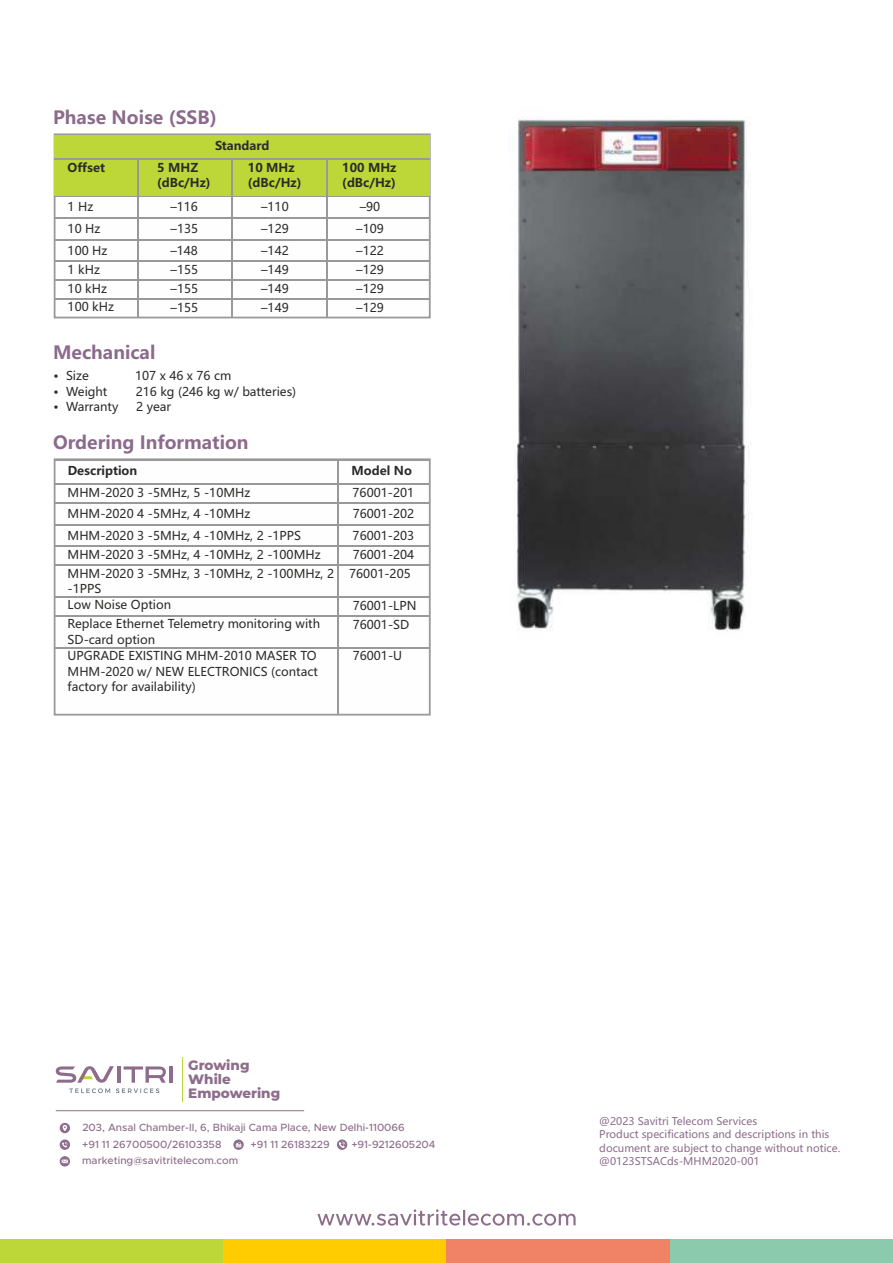
<style>
.page{position:relative;width:893px;height:1263px;background:#fff}
.page>*{position:absolute;margin:0;border:0;box-sizing:border-box;transform-origin:0 0}
.t1{font:700 18px "Microsoft Ya Hei UI";color:#8b6a8c}
.t2{font:800 13.5px/14.2px "Montserrat";color:#8d6d8b}
.t3{font:12px/18.5px "Microsoft Ya Hei UI";color:#2b2a29}
.t4{font:700 12px/15.3px "Microsoft Ya Hei UI";color:#2b2a29}
.t5{font:10.5px/13.4px "Microsoft Ya Hei UI";color:#8d6d8b}
.t6{font:500 10.5px/17.2px "Metropolis";color:#8d6d8b}
</style>
<div class="page">
<hr style="left:182px;top:1057px;width:1px;height:45px;background:#bdd738">
<hr style="left:169px;top:1066px;width:4px;height:17px;background:#8d6d8b">
<svg style="left:56px;top:1066px;width:110px;height:27px"></svg>
<div style="left:60px;top:1123px;width:10px;height:10px;background:#8d6d8b;border-radius:50%"></div>
<svg style="left:62px;top:1125px;width:5px;height:6px"></svg>
<div style="left:60px;top:1139px;width:10px;height:11px;background:#8d6d8b;border-radius:50%"></div>
<svg style="left:62px;top:1142px;width:6px;height:5px"></svg>
<svg style="left:60px;top:1156px;width:10px;height:10px"></svg>
<svg style="left:62px;top:1159px;width:6px;height:4px"></svg>
<svg style="left:233px;top:1139px;width:11px;height:11px"></svg>
<svg style="left:236px;top:1142px;width:5px;height:5px"></svg>
<hr style="left:56px;top:1110px;width:248px;height:1px;background:#8d6d8b">
<svg style="left:337px;top:1139px;width:10px;height:11px"></svg>
<svg style="left:339px;top:1141px;width:6px;height:7px"></svg>
<svg style="left:53px;top:133px;width:378px;height:186px"></svg>
<hr style="left:55px;top:134px;width:375px;height:1px;background:#999">
<hr style="left:55px;top:196px;width:375px;height:1px;background:#999">
<hr style="left:55px;top:218px;width:375px;height:1px;background:#999">
<hr style="left:55px;top:240px;width:375px;height:1px;background:#999">
<hr style="left:55px;top:260px;width:375px;height:1px;background:#999">
<hr style="left:55px;top:279px;width:375px;height:1px;background:#999">
<div style="left:55px;top:135px;width:375px;height:61px;background:#bdd738"></div>
<hr style="left:55px;top:159px;width:375px;height:1px;background:#999">
<hr style="left:138px;top:160px;width:1px;height:158px;background:#999">
<hr style="left:231px;top:160px;width:1px;height:158px;background:#999">
<hr style="left:327px;top:160px;width:1px;height:158px;background:#999">
<hr style="left:55px;top:298px;width:375px;height:1px;background:#999">
<svg style="left:53px;top:458px;width:378px;height:258px"></svg>
<hr style="left:55px;top:459px;width:375px;height:1px;background:#999">
<hr style="left:55px;top:503px;width:375px;height:1px;background:#999">
<hr style="left:55px;top:525px;width:375px;height:1px;background:#999">
<hr style="left:55px;top:545px;width:375px;height:2px;background:#999">
<hr style="left:55px;top:564px;width:375px;height:1px;background:#999">
<hr style="left:55px;top:484px;width:375px;height:1px;background:#999">
<hr style="left:338px;top:461px;width:1px;height:254px;background:#999">
<hr style="left:55px;top:596px;width:375px;height:1px;background:#999">
<hr style="left:55px;top:615px;width:375px;height:1px;background:#999">
<hr style="left:55px;top:647px;width:375px;height:1px;background:#999">
<img style="left:512px;top:117px;width:239px;height:514px">
<div style="left:670px;top:1239px;width:223px;height:24px;background:#8ccaae"></div>
<div style="left:223px;top:1239px;width:223px;height:24px;background:#fecc00"></div>
<div style="left:446px;top:1239px;width:224px;height:24px;background:#f08365"></div>
<div style="left:0;top:1239px;width:223px;height:24px;background:#bdd738"></div>
<svg style="left:317px;top:1209px;width:259px;height:16px"></svg>
<h1 class="t1" style="left:53px;top:110px;width:165px">Phase Noise (SSB)</h1>
<p class="t4" style="left:215px;top:139px;width:56px">Standard</p>
<p class="t4" style="left:68px;top:161px;width:39px">Offset</p>
<p class="t4" style="left:248px;top:161px;width:55px">10 MHz (dBc/Hz)</p>
<p class="t3" style="left:261px;top:199px;width:29px">–110</p>
<p class="t3" style="left:261px;top:243px;width:29px">–142</p>
<p class="t4" style="left:157px;top:161px;width:55px">5 MHZ (dBc/Hz)</p>
<p class="t3" style="left:170px;top:199px;width:29px">–116</p>
<p class="t3" style="left:170px;top:243px;width:29px">–148 –155</p>
<p class="t3" style="left:68px;top:199px;width:27px">1 Hz</p>
<p class="t3" style="left:68px;top:219px;width:41px;line-height:21.8px">10 Hz<br>100 Hz</p>
<p class="t3" style="left:68px;top:261px;width:34px">1 kHz</p>
<p class="t3" style="left:261px;top:261px;width:29px">–149</p>
<p class="t3" style="left:171px;top:221px;width:29px">–135</p>
<p class="t3" style="left:261px;top:221px;width:29px">–129</p>
<p class="t4" style="left:342px;top:161px;width:56px">100 MHz (dBc/Hz)</p>
<p class="t3" style="left:360px;top:199px;width:22px">–90</p>
<p class="t3" style="left:356px;top:243px;width:29px">–122 –129</p>
<p class="t3" style="left:356px;top:221px;width:29px">–109</p>
<p class="t3" style="left:68px;top:280px;width:41px">10 kHz</p>
<p class="t3" style="left:261px;top:280px;width:29px">–149</p>
<p class="t3" style="left:68px;top:299px;width:48px">100 kHz</p>
<p class="t3" style="left:261px;top:299px;width:29px">–149</p>
<p class="t3" style="left:171px;top:280px;width:29px">–155 –155</p>
<p class="t3" style="left:356px;top:280px;width:29px">–129 –129</p>
<h1 class="t1" style="left:53px;top:345px;width:104px">Mechanical</h1>
<p class="t3" style="left:54px;top:368px;width:37px">• Size</p>
<p class="t3" style="left:135px;top:368px;width:98px">107 x 46 x 76 cm</p>
<p class="t3" style="left:54px;top:383px;width:55px">• Weight</p>
<p class="t3" style="left:136px;top:383px;width:162px">216 kg (246 kg w/ batteries)</p>
<p class="t3" style="left:54px;top:398px;width:66px">• Warranty</p>
<p class="t3" style="left:136px;top:398px;width:36px">2 year</p>
<h1 class="t1" style="left:53px;top:435px;width:197px">Ordering Information</h1>
<p class="t4" style="left:68px;top:464px;width:71px">Description</p>
<p class="t3" style="left:68px;top:482px;width:235px;line-height:21.9px">MHM-2020 3 -5MHz, 5 -10MHz<br>MHM-2020 4 -5MHz, 4 -10MHz<br>MHM-2020 3 -5MHz, 4 -10MHz, 2 -1PPS</p>
<p class="t3" style="left:68px;top:546px;width:254px">MHM-2020 3 -5MHz, 4 -10MHz, 2 -100MHz</p>
<p class="t4" style="left:352px;top:464px;width:62px">Model No</p>
<p class="t3" style="left:353px;top:484px;width:63px">76001-201</p>
<p class="t3" style="left:353px;top:528px;width:63px">76001-203<br>76001-204</p>
<p class="t3" style="left:353px;top:506px;width:63px">76001-202</p>
<p class="t3" style="left:68px;top:567px;width:268px;line-height:15.8px">MHM-2020 3 -5MHz, 3 -10MHz, 2 -100MHz, 2 -1PPS<br>Low Noise Option</p>
<p class="t3" style="left:349px;top:565px;width:63px">76001-205</p>
<p class="t3" style="left:353px;top:597px;width:65px">76001-LPN</p>
<p class="t3" style="left:68px;top:617px;width:254px;line-height:15.3px">Replace Ethernet Telemetry monitoring with<br>SD-card option</p>
<p class="t3" style="left:353px;top:616px;width:58px">76001-SD</p>
<p class="t3" style="left:68px;top:649px;width:252px;line-height:15.3px;text-align:justify">UPGRADE EXISTING MHM-2010 MASER TO MHM-2020 w/ NEW ELECTRONICS (contact factory for availability)</p>
<p class="t3" style="left:353px;top:648px;width:51px">76001-U</p>
<p class="t2" style="left:188px;top:1057px;width:94px">Growing<br>While<br>Empowering</p>
<p class="t6" style="left:82px;top:1119px;width:324px">203, Ansal Chamber-II, 6, Bhikaji Cama Place, New Delhi-110066 +91 11 26700500/26103358</p>
<p class="t6" style="left:82px;top:1152px;width:158px">marketing@savitritelecom.com</p>
<p class="t6" style="left:251px;top:1136px;width:81px">+91 11 26183229</p>
<p class="t6" style="left:351px;top:1136px;width:86px">+91-9212605204</p>
<p class="t5" style="left:599px;top:1115px;width:242px">@2023 Savitri Telecom Services<br>Product specifications and descriptions in this document are subject to change without notice. @0123STSACds-MHM2020-001</p>
</div>
